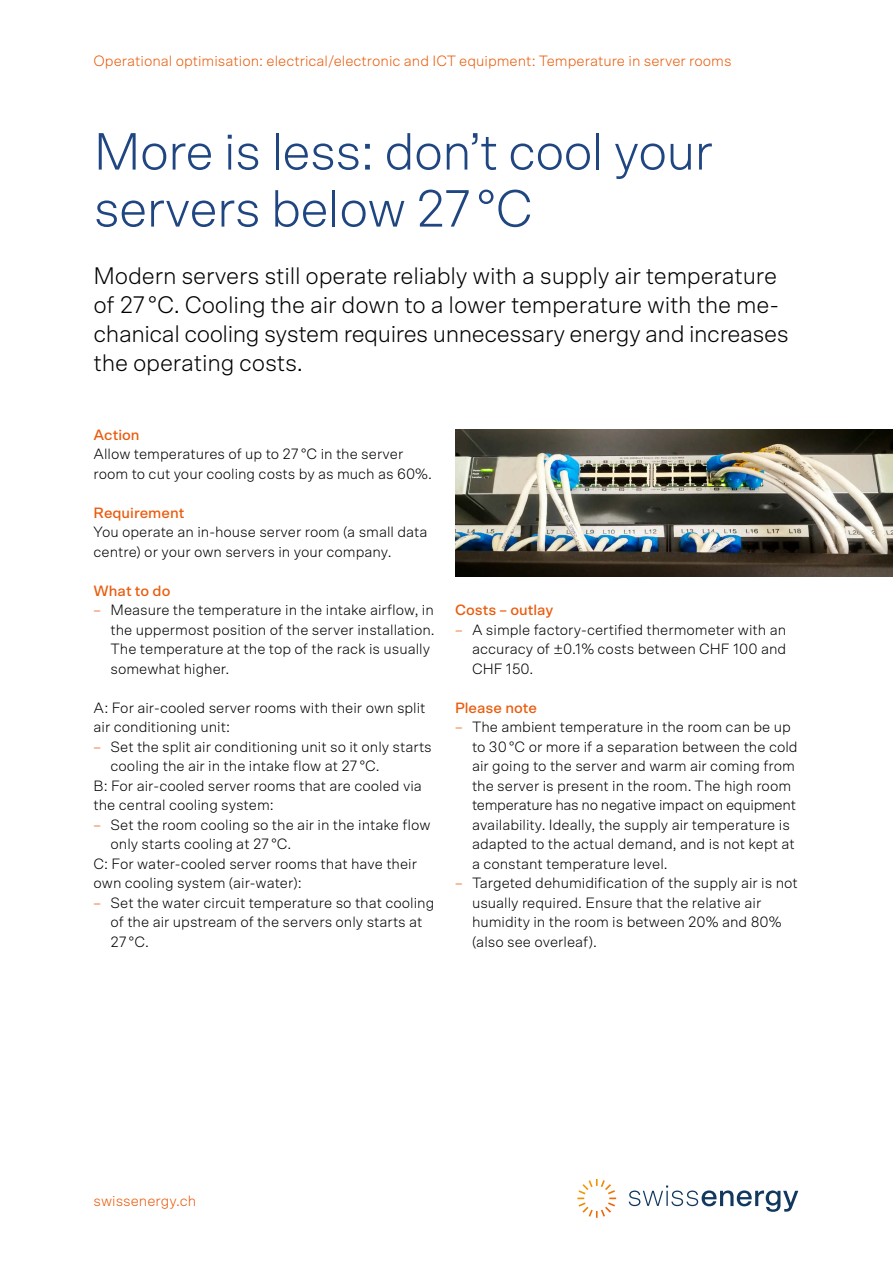
<style>
.page{position:relative;width:893px;height:1263px;background:#fff}
.page>*{position:absolute;margin:0;border:0;box-sizing:border-box;transform-origin:0 0}
.t1{font:300 52.5px/57px "Scto Grotesk A";letter-spacing:-.02em;color:#204682}
.t2{font:300 24px/29.2px "Scto Grotesk A";letter-spacing:-.01em;color:#000}
.t3{font:300 15px/19.5px "Scto Grotesk A";color:#000}
.t4{font:300 15px "Scto Grotesk A";color:#ea5b0b}
.t5{font:500 15px "Scto Grotesk A";color:#ea5b0b}
.s1{color:#ea5b0b}
</style>
<div class="page">
<img style="left:455px;top:429px;width:438px;height:147px">
<svg style="left:577px;top:1179px;width:39px;height:39px"></svg>
<svg style="left:629px;top:1185px;width:169px;height:27px"></svg>
<p class="t4" style="left:94px;top:52px;width:640px">Operational optimisation: electrical/electronic and ICT equipment: Temperature in server rooms</p>
<h1 class="t1" style="left:94px;top:122px;width:621px">More is less: don’t cool your servers below 27°C</h1>
<h2 class="t2" style="left:94px;top:260px;width:697px">Modern servers still operate reliably with a supply air temperature of 27°C. Cooling the air down to a lower temperature with the me&shy;chanical cooling system requires unnecessary energy and increases the operating costs.</h2>
<p class="t5" style="left:94px;top:425px;width:48px">Action</p>
<p class="t3" style="left:94px;top:444px;width:340px">Allow temperatures of up to 27°C in the server room to cut your cooling costs by as much as 60%.</p>
<p class="t5" style="left:94px;top:503px;width:92px">Requirement</p>
<p class="t3" style="left:94px;top:522px;width:336px">You operate an in-house server room (a small data centre) or your own servers in your company.</p>
<p class="t5" style="left:94px;top:581px;width:78px">What to do</p>
<p class="t3" style="left:111px;top:600px;width:326px;text-indent:-17px"><span class="s1">–</span> Measure the temperature in the intake airflow, in the uppermost position of the server installation.<br>The temperature at the top of the rack is usually somewhat higher.</p>
<p class="t3" style="left:94px;top:697px;width:334px">A: For air-cooled server rooms with their own split air conditioning unit:</p>
<p class="t3" style="left:94px;top:736px;width:340px"><span class="s1">–</span> Set the split air conditioning unit so it only starts</p>
<p class="t3" style="left:111px;top:756px;width:271px">cooling the air in the intake flow at 27°C.</p>
<p class="t3" style="left:94px;top:775px;width:330px">B: For air-cooled server rooms that are cooled via</p>
<p class="t3" style="left:94px;top:795px;width:182px">the central cooling system:</p>
<p class="t3" style="left:94px;top:814px;width:338px"><span class="s1">–</span> Set the room cooling so the air in the intake flow</p>
<p class="t3" style="left:111px;top:834px;width:182px">only starts cooling at 27°C.</p>
<p class="t3" style="left:94px;top:853px;width:325px">C: For water-cooled server rooms that have their</p>
<p class="t3" style="left:94px;top:873px;width:210px">own cooling system (air-water):</p>
<p class="t3" style="left:111px;top:892px;width:325px;text-indent:-17px"><span class="s1">–</span> Set the water circuit temperature so that cooling of the air upstream of the servers only starts at<br>27°C.</p>
<p class="t5" style="left:455px;top:601px;width:100px">Costs – outlay</p>
<p class="t3" style="left:472px;top:619px;width:316px;text-align:justify;text-indent:-17px"><span class="s1">–</span> A simple factory-certified thermometer with an accuracy of ±0.1% costs between CHF 100 and CHF 150.</p>
<p class="t5" style="left:455px;top:698px;width:84px">Please note</p>
<p class="t3" style="left:472px;top:717px;width:327px;text-indent:-17px"><span class="s1">–</span> The ambient temperature in the room can be up to 30°C or more if a separation between the cold air going to the server and warm air coming from the server is present in the room. The high room temperature has no negative impact on equipment availability. Ideally, the supply air temperature is adapted to the actual demand, and is not kept at a constant temperature level.</p>
<p class="t3" style="left:472px;top:873px;width:327px;text-indent:-17px"><span class="s1">–</span> Targeted dehumidification of the supply air is not usually required. Ensure that the relative air humidity in the room is between 20% and 80% (also see overleaf).</p>
<p class="t4" style="left:94px;top:1191px;width:104px">swissenergy.ch</p>
</div>
